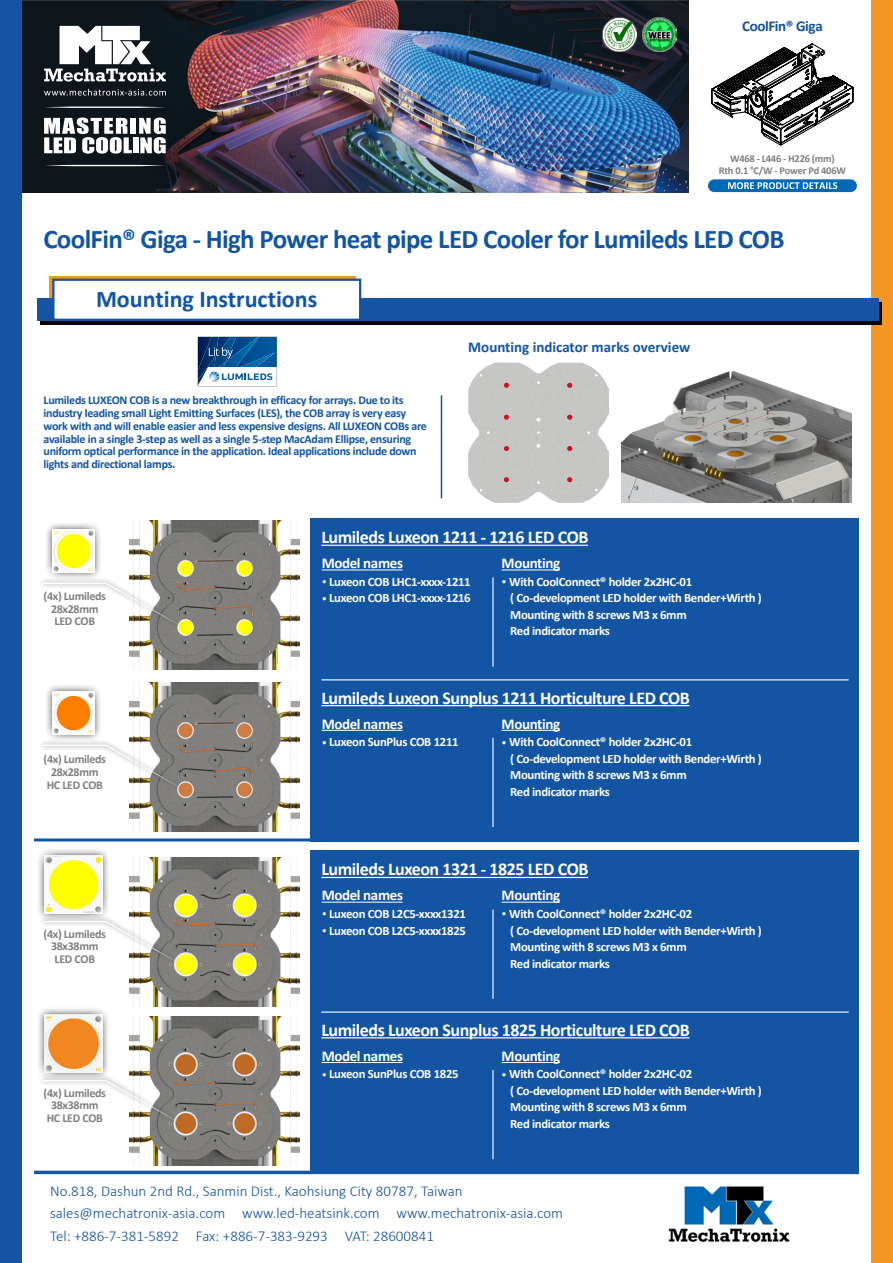
<style>
.page{position:relative;width:893px;height:1263px;background:#fff}
.page>*{position:absolute;margin:0;border:0;box-sizing:border-box;transform-origin:0 0}
.t1{font:700 27px "Calibri";letter-spacing:-.025em;color:#1355a3}
.t2{font:700 24px "Calibri";color:#1355a3}
.t3{font:700 18px "Calibri";letter-spacing:-.025em;color:#fff}
.t4{font:300 15px/22.5px "Calibri";color:#125198}
.t5{font:700 15px "Calibri";letter-spacing:-.025em;color:#fff}
.t6{font:700 15px "Calibri";color:#1355a3}
.t7{font:700 15px "Calibri";letter-spacing:-.025em;color:#125198}
.t8{font:700 12.75px "Calibri";letter-spacing:-.025em;color:#fff}
.t9{font:700 12px/12.8px "Calibri";letter-spacing:-.025em;color:#1355a3}
.t10{font:700 12px "Calibri";letter-spacing:-.025em;color:#808080}
.t11{font:700 10.5px/12px "Calibri";letter-spacing:-.025em;color:#808080;text-align:center}
.s1{font-weight:400;font-size:10.5px}
</style>
<div class="page">
<img style="left:668px;top:1186px;width:122px;height:57px">
<img style="left:21px;top:0;width:668px;height:192px">
<div style="left:872px;top:0;width:21px;height:1263px;background:#f49624"></div>
<div style="left:0;top:0;width:21px;height:1263px;background:#1355a3"></div>
<img style="left:602px;top:17px;width:34px;height:34px">
<img style="left:642px;top:17px;width:34px;height:34px">
<svg style="left:44px;top:26px;width:122px;height:56px"></svg>
<svg style="left:44px;top:89px;width:122px;height:7px"></svg>
<svg style="left:44px;top:107px;width:122px;height:1px"></svg>
<svg style="left:44px;top:165px;width:122px;height:1px"></svg>
<div style="left:131px;top:118px;width:5px;height:16px;background:#fff"></div>
<svg style="left:44px;top:118px;width:88px;height:36px"></svg>
<div style="left:133px;top:137px;width:5px;height:16px;background:#fff"></div>
<svg style="left:139px;top:118px;width:27px;height:36px"></svg>
<div style="left:708px;top:179px;width:149px;height:13px;background:#0068b4;border-radius:6px"></div>
<svg style="left:728px;top:182px;width:109px;height:7px"></svg>
<svg style="left:711px;top:43px;width:143px;height:103px"></svg>
<svg style="left:49px;top:276px;width:307px;height:22px"></svg>
<svg style="left:40px;top:302px;width:842px;height:22px;background:#030e1b"></svg>
<div style="left:37px;top:298px;width:842px;height:22px;background:#1355a3"></div>
<div style="left:52px;top:279px;width:309px;height:42px;background:#fff;border:2px solid #1355a3"></div>
<div style="left:44px;top:522px;width:59px;height:58px;background:#000;opacity:.75"></div>
<img style="left:52px;top:530px;width:43px;height:42px">
<div style="left:311px;top:518px;width:548px;height:323px;background:#1355a3"></div>
<hr style="left:34px;top:838px;width:382px;height:3px;background:#1355a3">
<hr style="left:321px;top:545px;width:267px;height:1px;background:#fff">
<hr style="left:321px;top:705px;width:368px;height:1px;background:#fff">
<hr style="left:322px;top:569px;width:81px;height:1px;background:#fff">
<hr style="left:322px;top:730px;width:81px;height:1px;background:#fff">
<hr style="left:492px;top:577px;width:2px;height:90px;background:#fff">
<hr style="left:492px;top:738px;width:2px;height:89px;background:#fff">
<hr style="left:502px;top:569px;width:58px;height:1px;background:#fff">
<hr style="left:502px;top:730px;width:58px;height:1px;background:#fff">
<hr style="left:321px;top:679px;width:528px;height:1px;background:#fff">
<img style="left:130px;top:521px;width:170px;height:149px">
<img style="left:130px;top:682px;width:170px;height:149px">
<img style="left:130px;top:857px;width:170px;height:149px">
<img style="left:130px;top:1016px;width:170px;height:149px">
<div style="left:36px;top:847px;width:74px;height:74px;background:#000;opacity:.75"></div>
<img style="left:45px;top:856px;width:57px;height:57px">
<div style="left:36px;top:1007px;width:74px;height:74px;background:#000;opacity:.75"></div>
<img style="left:45px;top:1015px;width:57px;height:57px">
<div style="left:44px;top:684px;width:59px;height:58px;background:#000;opacity:.75"></div>
<img style="left:52px;top:692px;width:43px;height:42px">
<div style="left:37px;top:577px;width:151px;height:55px;background:#000;opacity:.6"></div>
<svg style="left:43px;top:583px;width:142px;height:45px"></svg>
<div style="left:37px;top:739px;width:151px;height:55px;background:#000;opacity:.6"></div>
<svg style="left:43px;top:745px;width:142px;height:45px"></svg>
<div style="left:37px;top:915px;width:151px;height:56px;background:#000;opacity:.6"></div>
<svg style="left:43px;top:921px;width:142px;height:45px"></svg>
<div style="left:37px;top:1074px;width:151px;height:56px;background:#000;opacity:.6"></div>
<svg style="left:43px;top:1080px;width:142px;height:45px"></svg>
<hr style="left:441px;top:395px;width:1px;height:103px;background:#1355a3">
<svg style="left:198px;top:337px;width:79px;height:49px"></svg>
<img style="left:621px;top:371px;width:230px;height:132px">
<img style="left:468px;top:362px;width:140px;height:141px">
<svg style="left:504px;top:383px;width:5px;height:5px"></svg>
<svg style="left:504px;top:415px;width:5px;height:5px"></svg>
<svg style="left:504px;top:446px;width:5px;height:5px"></svg>
<svg style="left:504px;top:477px;width:5px;height:5px"></svg>
<svg style="left:567px;top:383px;width:5px;height:5px"></svg>
<svg style="left:567px;top:415px;width:5px;height:5px"></svg>
<svg style="left:567px;top:446px;width:5px;height:5px"></svg>
<svg style="left:567px;top:477px;width:5px;height:5px"></svg>
<div style="left:311px;top:850px;width:548px;height:324px;background:#1355a3"></div>
<hr style="left:34px;top:1171px;width:382px;height:3px;background:#1355a3">
<hr style="left:321px;top:877px;width:267px;height:1px;background:#fff">
<hr style="left:321px;top:1037px;width:368px;height:1px;background:#fff">
<hr style="left:322px;top:902px;width:81px;height:1px;background:#fff">
<hr style="left:322px;top:1062px;width:81px;height:1px;background:#fff">
<hr style="left:492px;top:909px;width:2px;height:90px;background:#fff">
<hr style="left:492px;top:1070px;width:2px;height:89px;background:#fff">
<hr style="left:502px;top:902px;width:58px;height:1px;background:#fff">
<hr style="left:502px;top:1062px;width:58px;height:1px;background:#fff">
<hr style="left:321px;top:1011px;width:528px;height:2px;background:#fff">
<p class="t7" style="left:742px;top:16px;width:82px">CoolFin® Giga</p>
<p class="t11" style="left:719px;top:152px;width:128px">W468 - L446 - H226 (mm)<br>Rth 0.1 °C/W - Power Pd 406W</p>
<p class="t1" style="left:43px;top:220px;width:743px">CoolFin® Giga - High Power heat pipe LED Cooler for Lumileds LED COB</p>
<h2 class="t2" style="left:96px;top:282px;width:223px">Mounting Instructions</h2>
<p class="t9" style="left:44px;top:394px;width:385px">Lumileds LUXEON COB is a new breakthrough in efficacy for arrays. Due to its industry leading small Light Emitting Surfaces (LES), the COB array is very easy work with and will enable easier and less expensive designs. All LUXEON COBs are available in a single 3-step as well as a single 5-step MacAdam Ellipse, ensuring uniform optical performance in the application. Ideal applications include down lights and directional lamps.</p>
<p class="t6" style="left:468px;top:337px;width:224px">Mounting indicator marks overview</p>
<p class="t10" style="left:44px;top:587px;width:64px">(4x) Lumileds</p>
<p class="t10" style="left:51px;top:600px;width:49px">28x28mm</p>
<p class="t10" style="left:55px;top:613px;width:42px">LED COB</p>
<p class="t10" style="left:44px;top:751px;width:64px">(4x) Lumileds</p>
<p class="t10" style="left:51px;top:763px;width:49px">28x28mm</p>
<p class="t10" style="left:47px;top:776px;width:58px">HC LED COB</p>
<p class="t10" style="left:44px;top:925px;width:64px">(4x) Lumileds</p>
<p class="t10" style="left:51px;top:938px;width:49px">38x38mm</p>
<p class="t10" style="left:55px;top:951px;width:42px">LED COB</p>
<p class="t10" style="left:44px;top:1084px;width:64px">(4x) Lumileds</p>
<p class="t10" style="left:51px;top:1097px;width:49px">38x38mm</p>
<p class="t10" style="left:47px;top:1110px;width:58px">HC LED COB</p>
<p class="t3" style="left:321px;top:524px;width:269px">Lumileds Luxeon 1211 - 1216 LED COB</p>
<p class="t5" style="left:322px;top:553px;width:83px">Model names</p>
<p class="t8" style="left:322px;top:573px;width:151px"><span class="s1">•</span> Luxeon COB LHC1-xxxx-1211</p>
<p class="t8" style="left:322px;top:589px;width:151px"><span class="s1">•</span> Luxeon COB LHC1-xxxx-1216</p>
<p class="t5" style="left:502px;top:553px;width:60px">Mounting</p>
<p class="t8" style="left:502px;top:573px;width:192px"><span class="s1">•</span> With CoolConnect® holder 2x2HC-01</p>
<p class="t8" style="left:510px;top:589px;width:253px">( Co-development LED holder with Bender+Wirth )</p>
<p class="t8" style="left:510px;top:606px;width:178px">Mounting with 8 screws M3 x 6mm</p>
<p class="t8" style="left:510px;top:622px;width:101px">Red indicator marks</p>
<p class="t3" style="left:321px;top:685px;width:370px">Lumileds Luxeon Sunplus 1211 Horticulture LED COB</p>
<p class="t5" style="left:322px;top:713px;width:83px">Model names</p>
<p class="t8" style="left:322px;top:733px;width:138px"><span class="s1">•</span> Luxeon SunPlus COB 1211</p>
<p class="t5" style="left:502px;top:713px;width:60px">Mounting</p>
<p class="t8" style="left:502px;top:733px;width:192px"><span class="s1">•</span> With CoolConnect® holder 2x2HC-01</p>
<p class="t8" style="left:510px;top:749px;width:253px">( Co-development LED holder with Bender+Wirth )</p>
<p class="t8" style="left:510px;top:766px;width:178px">Mounting with 8 screws M3 x 6mm</p>
<p class="t8" style="left:510px;top:782px;width:101px">Red indicator marks</p>
<p class="t3" style="left:321px;top:857px;width:269px">Lumileds Luxeon 1321 - 1825 LED COB</p>
<p class="t5" style="left:322px;top:885px;width:83px">Model names</p>
<p class="t8" style="left:322px;top:905px;width:146px"><span class="s1">•</span> Luxeon COB L2C5-xxxx1321</p>
<p class="t8" style="left:322px;top:921px;width:146px"><span class="s1">•</span> Luxeon COB L2C5-xxxx1825</p>
<p class="t5" style="left:502px;top:885px;width:60px">Mounting</p>
<p class="t8" style="left:502px;top:905px;width:192px"><span class="s1">•</span> With CoolConnect® holder 2x2HC-02</p>
<p class="t8" style="left:510px;top:921px;width:253px">( Co-development LED holder with Bender+Wirth )</p>
<p class="t8" style="left:510px;top:938px;width:178px">Mounting with 8 screws M3 x 6mm</p>
<p class="t8" style="left:510px;top:954px;width:101px">Red indicator marks</p>
<p class="t3" style="left:321px;top:1017px;width:370px">Lumileds Luxeon Sunplus 1825 Horticulture LED COB</p>
<p class="t5" style="left:322px;top:1045px;width:83px">Model names</p>
<p class="t8" style="left:322px;top:1065px;width:138px"><span class="s1">•</span> Luxeon SunPlus COB 1825</p>
<p class="t5" style="left:502px;top:1045px;width:60px">Mounting</p>
<p class="t8" style="left:502px;top:1065px;width:192px"><span class="s1">•</span> With CoolConnect® holder 2x2HC-02</p>
<p class="t8" style="left:510px;top:1082px;width:253px">( Co-development LED holder with Bender+Wirth )</p>
<p class="t8" style="left:510px;top:1098px;width:178px">Mounting with 8 screws M3 x 6mm</p>
<p class="t8" style="left:510px;top:1115px;width:101px">Red indicator marks</p>
<p class="t4" style="left:50px;top:1179px;width:515px">No.818, Dashun 2nd Rd., Sanmin Dist., Kaohsiung City 80787, Taiwan sales@mechatronix-asia.com www.led-heatsink.com www.mechatronix-asia.com<br>Tel: +886-7-381-5892 Fax: +886-7-383-9293 VAT: 28600841</p>
</div>
